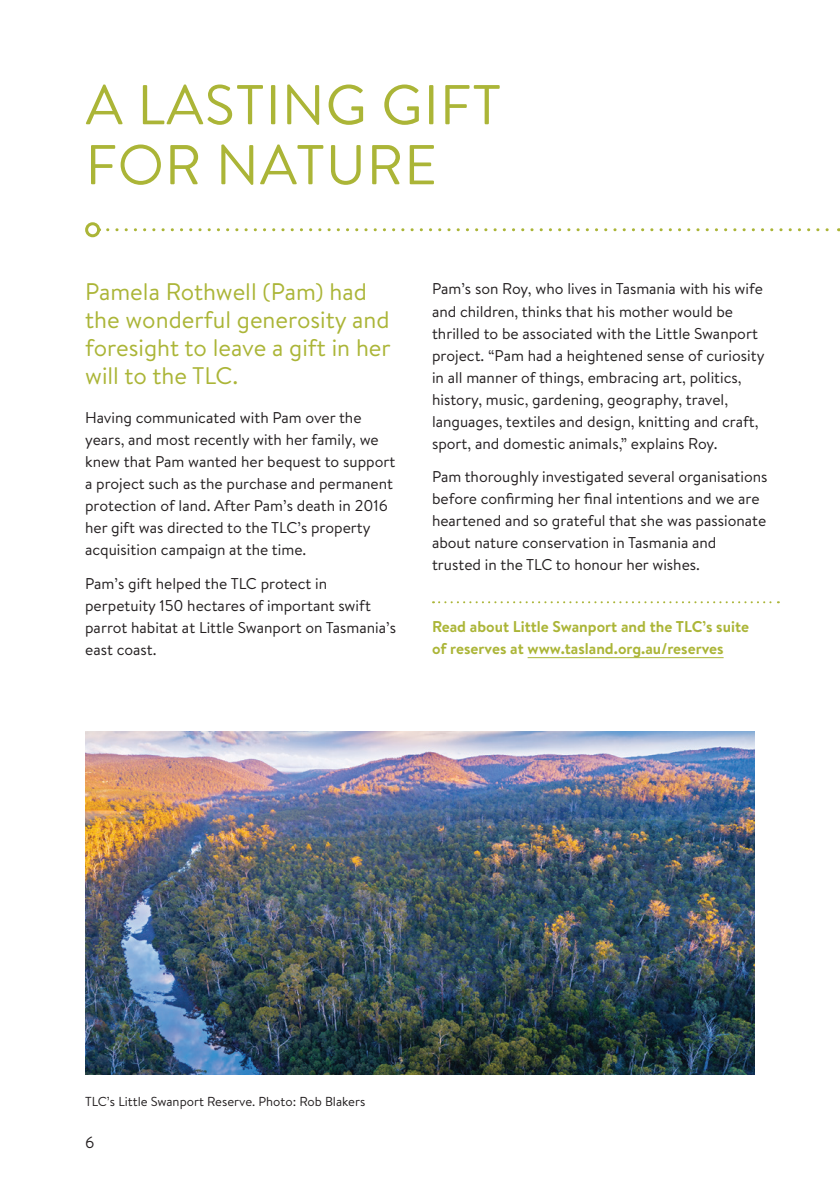
<style>
.page{position:relative;width:840px;height:1191px;background:#fff}
.page>*{position:absolute;margin:0;border:0;box-sizing:border-box;transform-origin:0 0}
.t1{font:56px/60px "Brandon Text";letter-spacing:.02em;color:#abb537}
.t2{font:24px/28px "Brandon Text";color:#abb537}
.t3{font:16px "Brandon Text";color:#231f20}
.t4{font:15.6px/22px "Brandon Text";color:#231f20}
.t5{font:700 15.6px/22px "Brandon Text";color:#abb537}
.t6{font:13px "Brandon Text";color:#231f20}
</style>
<div class="page">
<svg style="left:433px;top:601px;width:345px;height:2px"></svg>
<hr style="left:527px;top:657px;width:196px;height:1px;background:#abb537">
<img style="left:85px;top:731px;width:669px;height:343px">
<svg style="left:108px;top:228px;width:731px;height:3px"></svg>
<div style="left:85px;top:222px;width:15px;height:15px;border:3px solid #abb537;border-radius:50%"></div>
<h1 class="t1" style="left:86px;top:73px;width:417px">A LASTING GIFT<br>FOR NATURE</h1>
<h2 class="t2" style="left:85px;top:277px;width:307px">Pamela Rothwell (Pam) had the wonderful generosity and foresight to leave a gift in her will to the TLC.</h2>
<p class="t4" style="left:85px;top:406px;width:311px">Having communicated with Pam over the years, and most recently with her family, we knew that Pam wanted her bequest to support a project such as the purchase and permanent protection of land. After Pam’s death in 2016 her gift was directed to the TLC’s property acquisition campaign at the time.</p>
<p class="t4" style="left:85px;top:572px;width:312px">Pam’s gift helped the TLC protect in perpetuity 150 hectares of important swift parrot habitat at Little Swanport on Tasmania’s east coast.</p>
<p class="t4" style="left:432px;top:277px;width:334px">Pam’s son Roy, who lives in Tasmania with his wife and children, thinks that his mother would be thrilled to be associated with the Little Swanport project. “Pam had a heightened sense of curiosity in all manner of things, embracing art, politics, history, music, gardening, geography, travel, languages, textiles and design, knitting and craft, sport, and domestic animals,” explains Roy.</p>
<p class="t4" style="left:432px;top:465px;width:337px">Pam thoroughly investigated several organisations before confirming her final intentions and we are heartened and so grateful that she was passionate about nature conservation in Tasmania and trusted in the TLC to honour her wishes.</p>
<p class="t5" style="left:432px;top:615px;width:318px">Read about Little Swanport and the TLC’s suite of reserves at www.tasland.org.au/reserves</p>
<p class="t6" style="left:85px;top:1092px;width:281px">TLC’s Little Swanport Reserve. Photo: Rob Blakers</p>
<p class="t3" style="left:85px;top:1131px;width:11px">6</p>
</div>
